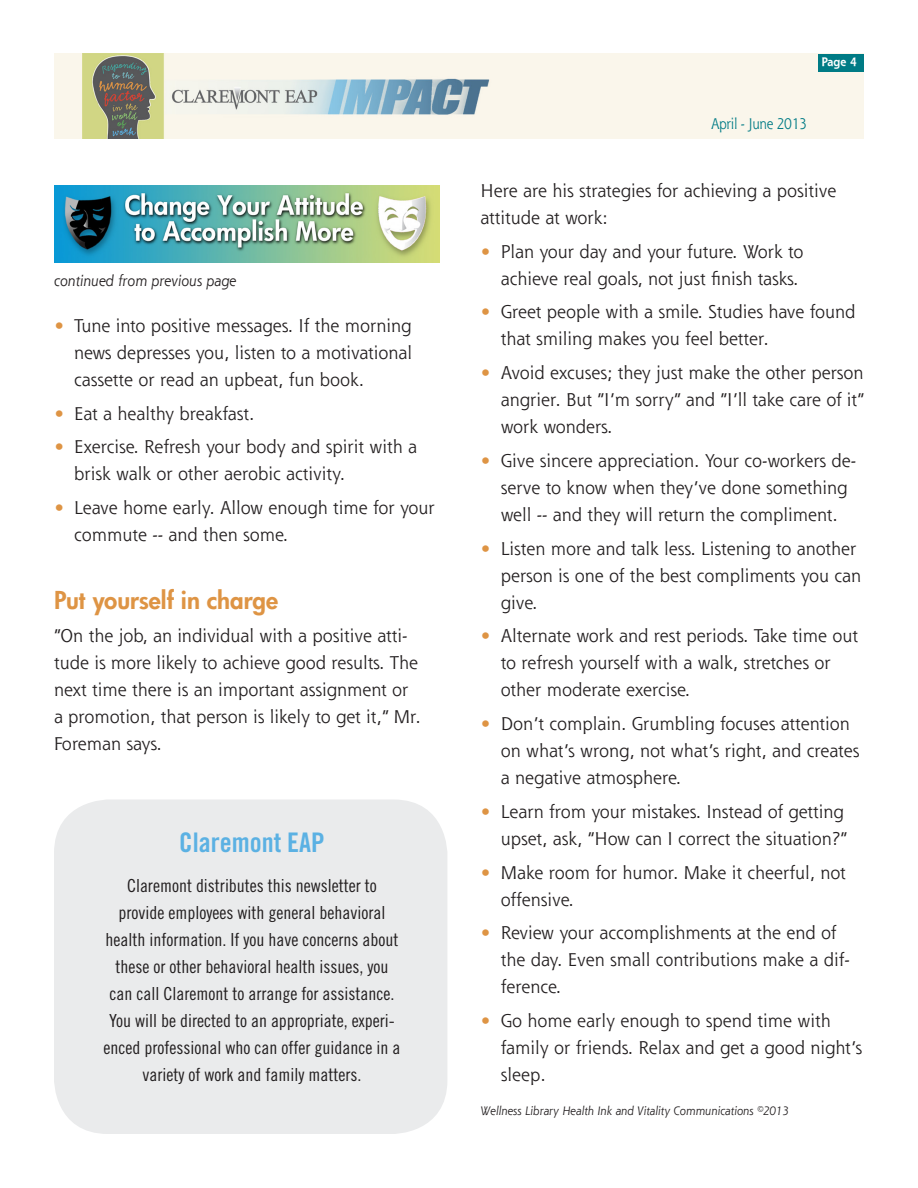
<style>
.page{position:relative;width:918px;height:1188px;background:#fff}
.page>*{position:absolute;margin:0;border:0;box-sizing:border-box;transform-origin:0 0}
.t1{font:27px "Trade Gothic Bold Cond Twenty";color:#5bb1e3}
.t2{font:800 24px "Futura CE";color:#de9444}
.t3{font:18px/27px "Shannon Std";color:#231f20}
.t4{font:18px/27px "Trade Gothic Cond Eighteen";color:#231f20;text-align:center}
.t5{font:italic 15px "Shannon ATT";color:#231f20}
.t6{font:15px "Shannon Std";letter-spacing:-.025em;color:#007b85;scale:.9 1}
.t7{font:italic 12px "Shannon ATT";color:#231f20}
.hang_indent{font:700 12px "Shannon";color:#fff;scale:.9 1}
.s1{color:#de9444}
</style>
<div class="page">
<img style="left:54px;top:54px;width:810px;height:85px">
<div style="left:819px;top:54px;width:45px;height:18px;background:#007b85"></div>
<div style="left:54px;top:799px;width:393px;height:335px;background:#eaebec;border-radius:54px"></div>
<img style="left:54px;top:185px;width:386px;height:77px">
<p class="t5" style="left:54px;top:271px;width:184px">continued from previous page</p>
<p class="t3" style="left:74px;top:312px;width:339px;text-align:justify;text-indent:-20px"><span class="s1">•</span> Tune into positive messages. If the morning news depresses you, listen to a motivational cassette or read an upbeat, fun book.</p>
<p class="t3" style="left:54px;top:399px;width:202px"><span class="s1">•</span> Eat a healthy breakfast.</p>
<p class="t3" style="left:74px;top:433px;width:344px;text-indent:-20px"><span class="s1">•</span> Exercise. Refresh your body and spirit with a brisk walk or other aerobic activity.</p>
<p class="t3" style="left:74px;top:494px;width:362px;text-indent:-20px"><span class="s1">•</span> Leave home early. Allow enough time for your commute -- and then some.</p>
<p class="t2" style="left:54px;top:584px;width:226px">Put yourself in charge</p>
<p class="t3" style="left:54px;top:622px;width:368px">“On the job, an individual with a positive atti&shy;tude is more likely to achieve good results. The next time there is an important assignment or a promotion, that person is likely to get it,” Mr.<br>Foreman says.</p>
<p class="t1" style="left:179px;top:826px;width:147px">Claremont EAP</p>
<p class="t4" style="left:104px;top:872px;width:298px">Claremont distributes this newsletter to provide employees with general behavioral health information. If you have concerns about these or other behavioral health issues, you can call Claremont to arrange for assistance.<br>You will be directed to an appropriate, experi&shy;enced professional who can offer guidance in a variety of work and family matters.</p>
<p class="hang_indent" style="left:822px;top:55px;width:41px">Page 4</p>
<p class="t6" style="left:711px;top:114px;width:108px">April - June 2013</p>
<p class="t3" style="left:481px;top:177px;width:357px">Here are his strategies for achieving a positive attitude at work:</p>
<p class="t3" style="left:481px;top:237px;width:324px;text-align:right"><span class="s1">•</span> Plan your day and your future. Work to achieve real goals, not just finish tasks.</p>
<p class="t3" style="left:501px;top:298px;width:356px;text-indent:-20px"><span class="s1">•</span> Greet people with a smile. Studies have found that smiling makes you feel better.</p>
<p class="t3" style="left:501px;top:359px;width:365px;text-align:justify;text-indent:-20px"><span class="s1">•</span> Avoid excuses; they just make the other person angrier. But “I’m sorry” and “I’ll take care of it” work wonders.</p>
<p class="t3" style="left:501px;top:447px;width:357px;text-indent:-20px"><span class="s1">•</span> Give sincere appreciation. Your co-workers de&shy;serve to know when they’ve done something well -- and they will return the compliment.</p>
<p class="t3" style="left:501px;top:534px;width:362px;text-indent:-20px"><span class="s1">•</span> Listen more and talk less. Listening to another person is one of the best compliments you can give.</p>
<p class="t3" style="left:501px;top:622px;width:359px;text-indent:-20px"><span class="s1">•</span> Alternate work and rest periods. Take time out to refresh yourself with a walk, stretches or other moderate exercise.</p>
<p class="t3" style="left:501px;top:710px;width:360px;text-indent:-20px"><span class="s1">•</span> Don’t complain. Grumbling focuses attention on what’s wrong, not what’s right, and creates a negative atmosphere.</p>
<p class="t3" style="left:481px;top:798px;width:368px;text-align:right"><span class="s1">•</span> Learn from your mistakes. Instead of getting upset, ask, “How can I correct the situation?”</p>
<p class="t3" style="left:501px;top:858px;width:346px;text-indent:-20px"><span class="s1">•</span> Make room for humor. Make it cheerful, not offensive.</p>
<p class="t3" style="left:501px;top:919px;width:350px;text-indent:-20px"><span class="s1">•</span> Review your accomplishments at the end of the day. Even small contributions make a dif&shy;ference.</p>
<p class="t3" style="left:501px;top:1007px;width:363px;text-indent:-20px"><span class="s1">•</span> Go home early enough to spend time with family or friends. Relax and get a good night’s sleep.</p>
<p class="t7" style="left:481px;top:1103px;width:310px">Wellness Library Health Ink and Vitality Communications ©2013</p>
</div>
